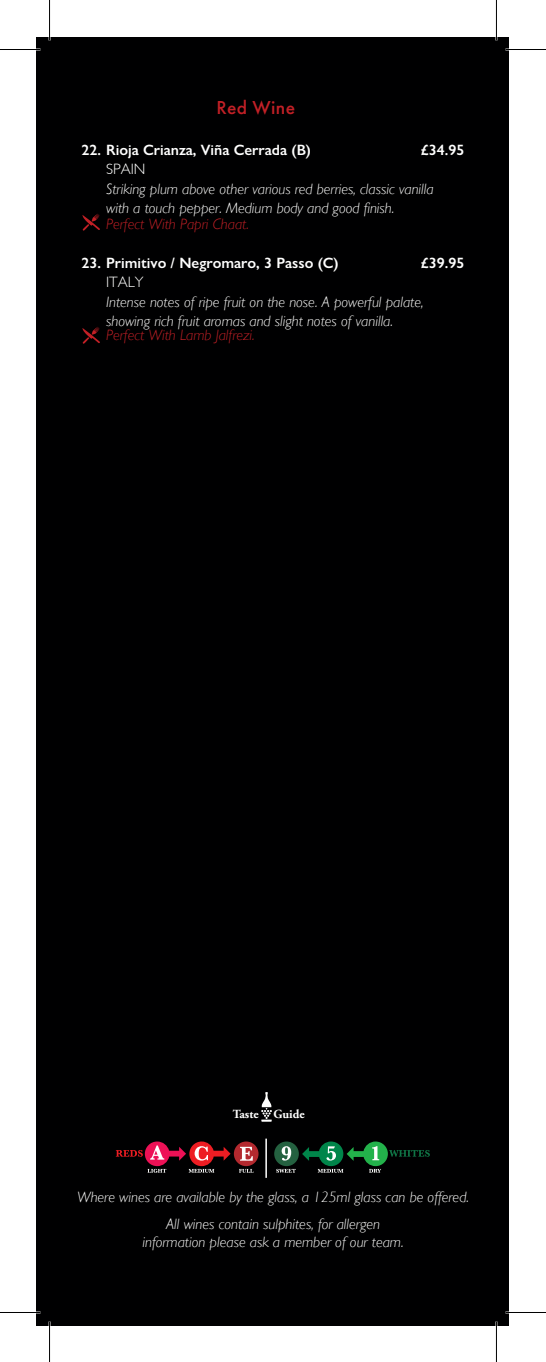
<style>
.page{position:relative;width:546px;height:1362px;background:#fff}
.page>*{position:absolute;margin:0;border:0;box-sizing:border-box;transform-origin:0 0}
.t1{font:500 19.5px "Futura PT";letter-spacing:.02em;color:#c22026}
.t2{font:italic 300 15px/19.5px "Gill Sans";color:#fff}
.t3{font:600 15px "Gill Sans Nova";color:#fff}
.t4{font:italic 300 15px "Gill Sans";color:#c22026}
.t5{font:300 15px "Gill Sans";color:#fff}
.t6{font:700 12.45px "Adobe Garamond Pro";color:#fff}
</style>
<div class="page">
<div style="left:37px;top:37px;width:471px;height:1288px;background:#000001"></div>
<svg style="left:82px;top:214px;width:18px;height:17px"></svg>
<svg style="left:82px;top:327px;width:18px;height:17px"></svg>
<div style="left:234px;top:1141px;width:24px;height:25px;background:#b3292f;border-radius:50%"></div>
<svg style="left:240px;top:1147px;width:13px;height:14px"></svg>
<div style="left:274px;top:1141px;width:25px;height:25px;background:#246140;border-radius:50%"></div>
<svg style="left:281px;top:1146px;width:10px;height:14px"></svg>
<hr style="left:265px;top:1138px;width:2px;height:40px;background:#fff">
<svg style="left:116px;top:1141px;width:114px;height:32px"></svg>
<svg style="left:239px;top:1169px;width:14px;height:4px"></svg>
<svg style="left:276px;top:1169px;width:19px;height:4px"></svg>
<svg style="left:302px;top:1141px;width:127px;height:32px"></svg>
<svg style="left:261px;top:1092px;width:11px;height:30px"></svg>
<hr style="left:0;top:1311px;width:40px;height:2px;background:#fff">
<hr style="left:505px;top:1311px;width:40px;height:2px;background:#fff">
<hr style="left:495px;top:0;width:2px;height:41px;background:#fff">
<hr style="left:495px;top:1321px;width:2px;height:41px;background:#fff">
<hr style="left:0;top:49px;width:40px;height:1px;background:#000">
<hr style="left:505px;top:49px;width:40px;height:1px;background:#000">
<hr style="left:0;top:1312px;width:40px;height:1px;background:#000">
<hr style="left:505px;top:1312px;width:40px;height:1px;background:#000">
<hr style="left:49px;top:0;width:1px;height:41px;background:#000">
<hr style="left:49px;top:1321px;width:1px;height:41px;background:#000">
<hr style="left:496px;top:0;width:1px;height:41px;background:#000">
<hr style="left:496px;top:1321px;width:1px;height:41px;background:#000">
<h1 class="t1" style="left:216px;top:96px;width:80px">Red Wine</h1>
<p class="t3" style="left:81px;top:140px;width:231px">22. Rioja Crianza, Viña Cerrada (B)</p>
<p class="t3" style="left:421px;top:140px;width:45px">£34.95</p>
<p class="t5" style="left:106px;top:160px;width:41px">SPAIN</p>
<p class="t2" style="left:106px;top:179px;width:329px">Striking plum above other various red berries, classic vanilla with a touch pepper. Medium body and good finish.</p>
<p class="t4" style="left:106px;top:215px;width:144px">Perfect With Papri Chaat.</p>
<p class="t3" style="left:81px;top:253px;width:259px">23. Primitivo / Negromaro, 3 Passo (C)</p>
<p class="t3" style="left:421px;top:253px;width:45px">£39.95</p>
<p class="t5" style="left:106px;top:273px;width:39px">ITALY</p>
<p class="t2" style="left:106px;top:292px;width:319px">Intense notes of ripe fruit on the nose. A powerful palate, showing rich fruit aromas and slight notes of vanilla.</p>
<p class="t4" style="left:106px;top:327px;width:150px">Perfect With Lamb Jalfrezi.</p>
<p class="t6" style="left:233px;top:1107px;width:73px">Taste Guide</p>
<p class="t2" style="left:77px;top:1184px;width:393px;line-height:26.7px;text-align:center">Where wines are available by the glass, a 125ml glass can be offered.<br>All wines contain sulphites, for allergen</p>
<p class="t2" style="left:142px;top:1232px;width:262px">information please ask a member of our team.</p>
</div>
